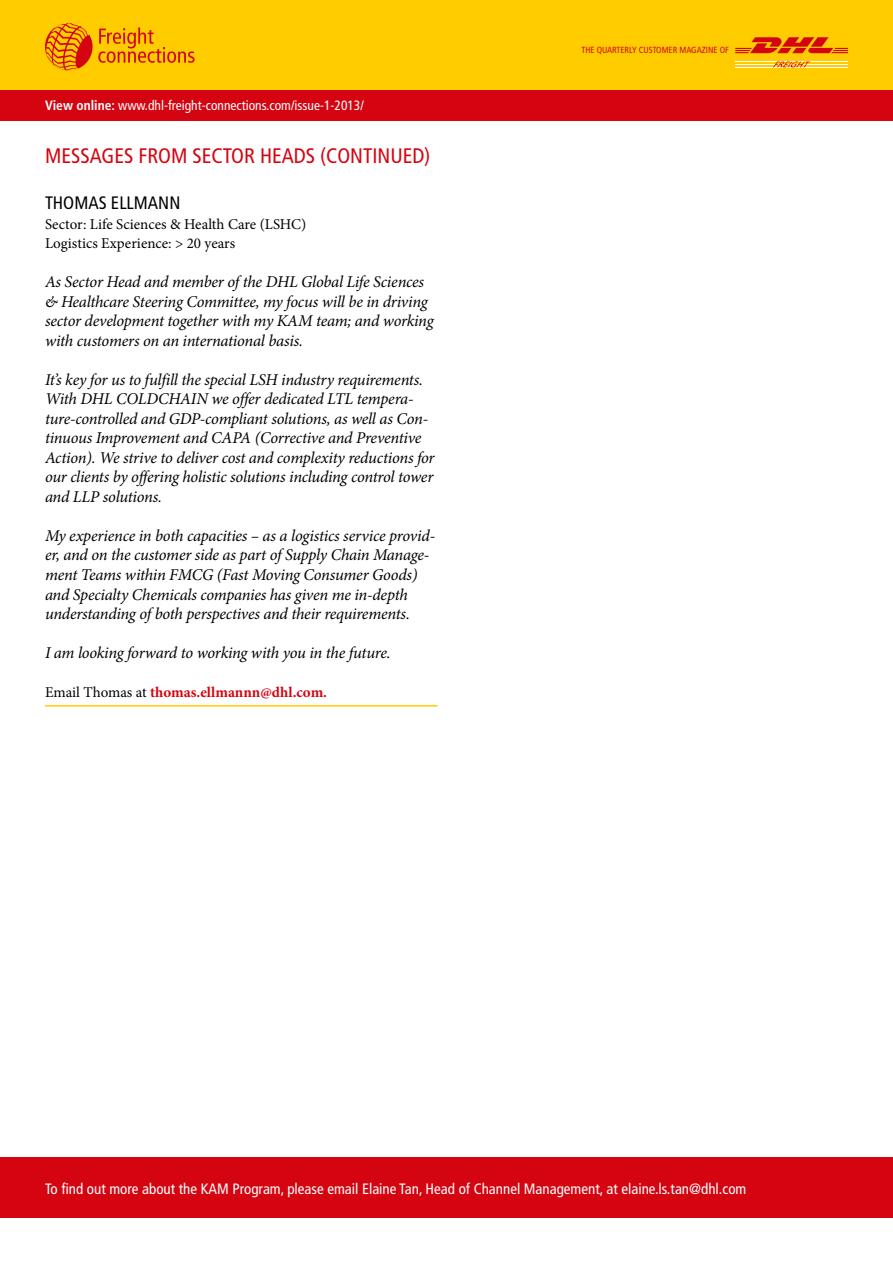
<style>
.page{position:relative;width:893px;height:1263px;background:#fff}
.page>*{position:absolute;margin:0;border:0;box-sizing:border-box;transform-origin:0 0}
.t1{font:condensed 21px "Frutiger LT Std";color:#d40511}
.t2{font:condensed 18px "Frutiger LT Std";color:#000}
.t3{font:italic 16.5px/19.5px "Minion Pro";letter-spacing:-.02em;color:#000}
.t4{font:condensed 15px "Frutiger LT Std";color:#fff}
.t5{font:15px/19.5px "Minion Pro";color:#000}
.t6{font:700 15px "Minion Pro";color:#d40511}
.t7{font:condensed 13.5px "Frutiger LT Std";color:#fff}
.t8{font:condensed 8.85px "Frutiger LT Std";color:#d40511}
.s1{font-weight:700}
.s2{font-weight:400;color:#000}
</style>
<div class="page">
<div style="left:0;top:0;width:893px;height:90px;background:#fc0"></div>
<svg style="left:98px;top:27px;width:97px;height:36px"></svg>
<svg style="left:46px;top:23px;width:45px;height:48px"></svg>
<hr style="left:735px;top:62px;width:113px;height:1px;background:#fff">
<hr style="left:735px;top:64px;width:113px;height:1px;background:#fff">
<hr style="left:735px;top:67px;width:113px;height:1px;background:#fff">
<svg style="left:773px;top:61px;width:37px;height:6px"></svg>
<svg style="left:735px;top:37px;width:113px;height:16px"></svg>
<div style="left:0;top:90px;width:893px;height:30px;background:#d40511"></div>
<hr style="left:45px;top:705px;width:392px;height:2px;background:#fc0">
<div style="left:0;top:1158px;width:893px;height:60px;background:#d40511"></div>
<p class="t7" style="left:45px;top:97px;width:320px"><span class="s1">View online:</span> www.dhl-freight-connections.com/issue-1-2013/</p>
<p class="t1" style="left:45px;top:143px;width:12px">MESSAGES</p>
<p class="t1" style="left:138px;top:143px;width:13px">FROM</p>
<p class="t1" style="left:193px;top:143px;width:239px">SECTOR HEADS (Continued)</p>
<p class="t2" style="left:45px;top:193px;width:137px">Thomas Ellmann</p>
<p class="t5" style="left:45px;top:214px;width:263px">Sector: Life Sciences &amp; Health Care (LSHC)<br>Logistics Experience: &gt; 20 years</p>
<p class="t3" style="left:45px;top:272px;width:390px">As Sector Head and member of the DHL Global Life Sciences &amp; Healthcare Steering Committee, my focus will be in driving sector development together with my KAM team; and working with customers on an international basis.</p>
<p class="t3" style="left:45px;top:370px;width:391px">It’s key for us to fulfill the special LSH industry requirements.<br>With DHL COLDCHAIN we offer dedicated LTL tempera&shy;ture-controlled and GDP-compliant solutions, as well as Con&shy;tinuous Improvement and CAPA (Corrective and Preventive Action). We strive to deliver cost and complexity reductions for our clients by offering holistic solutions including control tower and LLP solutions.</p>
<p class="t3" style="left:45px;top:526px;width:392px">My experience in both capacities – as a logistics service provid&shy;er, and on the customer side as part of Supply Chain Manage&shy;ment Teams within FMCG (Fast Moving Consumer Goods) and Specialty Chemicals companies has given me in-depth understanding of both perspectives and their requirements.</p>
<p class="t3" style="left:45px;top:643px;width:347px">I am looking forward to working with you in the future.</p>
<p class="t6" style="left:45px;top:682px;width:284px"><span class="s2">Email Thomas at</span> thomas.ellmannn@dhl.com.</p>
<p class="t8" style="left:581px;top:45px;width:149px">The Quarterly Customer Magazine of</p>
<p class="t4" style="left:45px;top:1180px;width:166px">To find out more about the KAM</p>
<p class="t4" style="left:232px;top:1180px;width:515px">Program, please email Elaine Tan, Head of Channel Management, at elaine.ls.tan@dhl.com</p>
</div>
